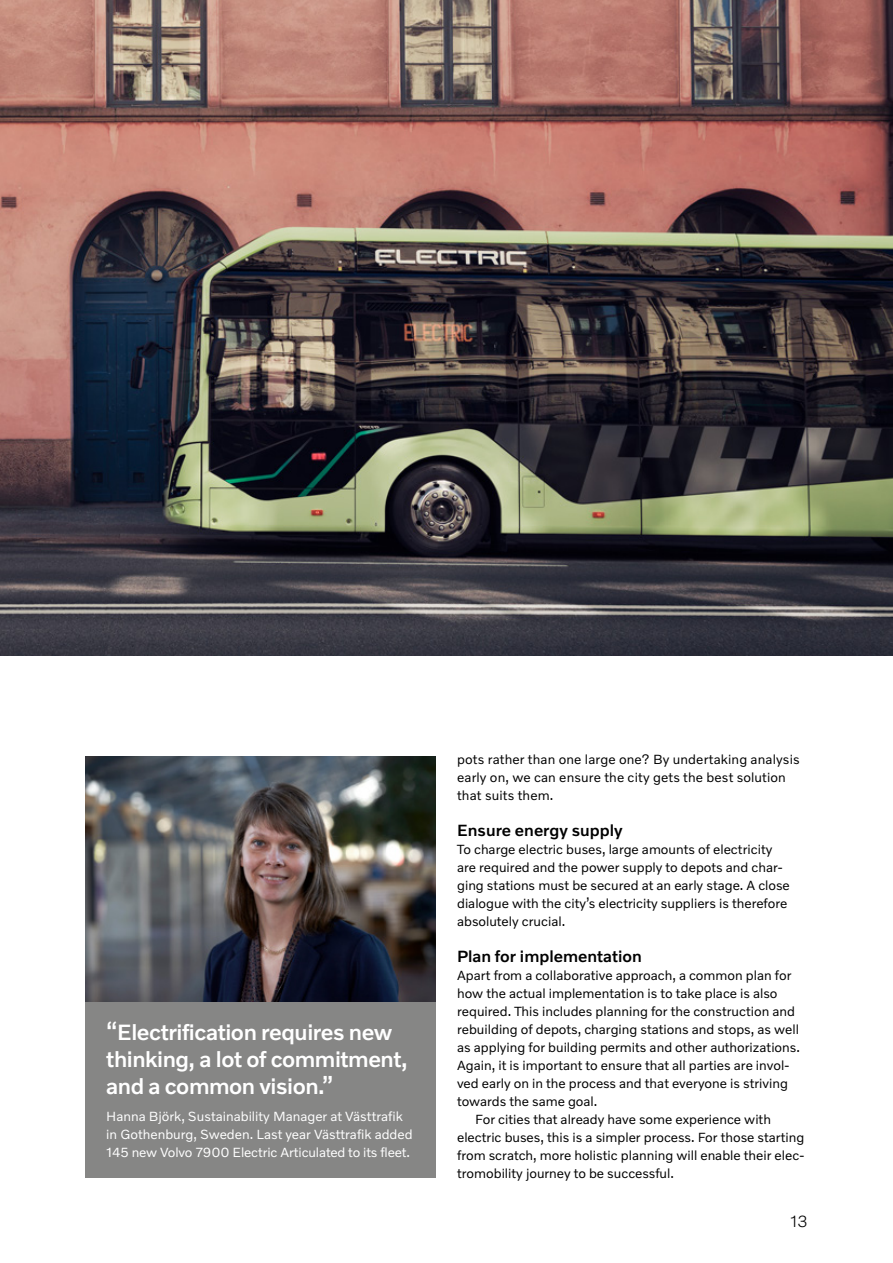
<style>
.page{position:relative;width:893px;height:1263px;background:#fff}
.page>*{position:absolute;margin:0;border:0;box-sizing:border-box;transform-origin:0 0}
.t1{font:500 22.5px/27px "Volvo Novum";letter-spacing:-.02em;color:#fff}
.t2{font:500 16.5px "Volvo Novum";color:#000}
.t3{font:300 16.5px "Volvo Novum";color:#000}
.t4{font:13.5px/18px "Volvo Novum";color:#000}
.t5{font:13.5px/18px "Volvo Novum";color:#fff}
</style>
<div class="page">
<img style="left:0;top:0;width:893px;height:656px">
<div style="left:85px;top:1001px;width:351px;height:177px;background:#868685"></div>
<img style="left:85px;top:757px;width:351px;height:244px">
<h1 class="t1" style="left:106px;top:1018px;width:303px">“Electrification requires new thinking, a lot of commitment, and a common vision.”</h1>
<p class="t5" style="left:106px;top:1106px;width:308px">Hanna Björk, Sustainability Manager at Västtrafik in Gothenburg, Sweden. Last year Västtrafik added<br>145 new Volvo 7900 Electric Articulated to its fleet.</p>
<p class="t4" style="left:457px;top:750px;width:344px">pots rather than one large one? By undertaking analysis early on, we can ensure the city gets the best solution that suits them.</p>
<p class="t2" style="left:457px;top:820px;width:167px">Ensure energy supply</p>
<p class="t4" style="left:457px;top:840px;width:334px">To charge electric buses, large amounts of electricity are required and the power supply to depots and char&shy;ging stations must be secured at an early stage. A close dialogue with the city’s electricity suppliers is therefore absolutely crucial.</p>
<p class="t2" style="left:457px;top:946px;width:186px">Plan for implementation</p>
<p class="t4" style="left:457px;top:966px;width:336px">Apart from a collaborative approach, a common plan for</p>
<p class="t4" style="left:457px;top:984px;width:322px">how the actual implementation is to take place is also</p>
<p class="t4" style="left:457px;top:1002px;width:339px">required. This includes planning for the construction and</p>
<p class="t4" style="left:457px;top:1020px;width:343px">rebuilding of depots, charging stations and stops, as well</p>
<p class="t4" style="left:457px;top:1038px;width:344px">as applying for building permits and other authorizations.</p>
<p class="t4" style="left:457px;top:1056px;width:334px">Again, it is important to ensure that all parties are invol-</p>
<p class="t4" style="left:457px;top:1074px;width:332px">ved early on in the process and that everyone is striving</p>
<p class="t4" style="left:457px;top:1092px;width:142px">towards the same goal.</p>
<p class="t4" style="left:475px;top:1110px;width:297px">For cities that already have some experience with</p>
<p class="t4" style="left:457px;top:1128px;width:349px">electric buses, this is a simpler process. For those starting</p>
<p class="t4" style="left:457px;top:1146px;width:349px">from scratch, more holistic planning will enable their elec-</p>
<p class="t4" style="left:457px;top:1164px;width:218px">tromobility journey to be successful.</p>
<p class="t3" style="left:790px;top:1210px;width:19px">13</p>
</div>
